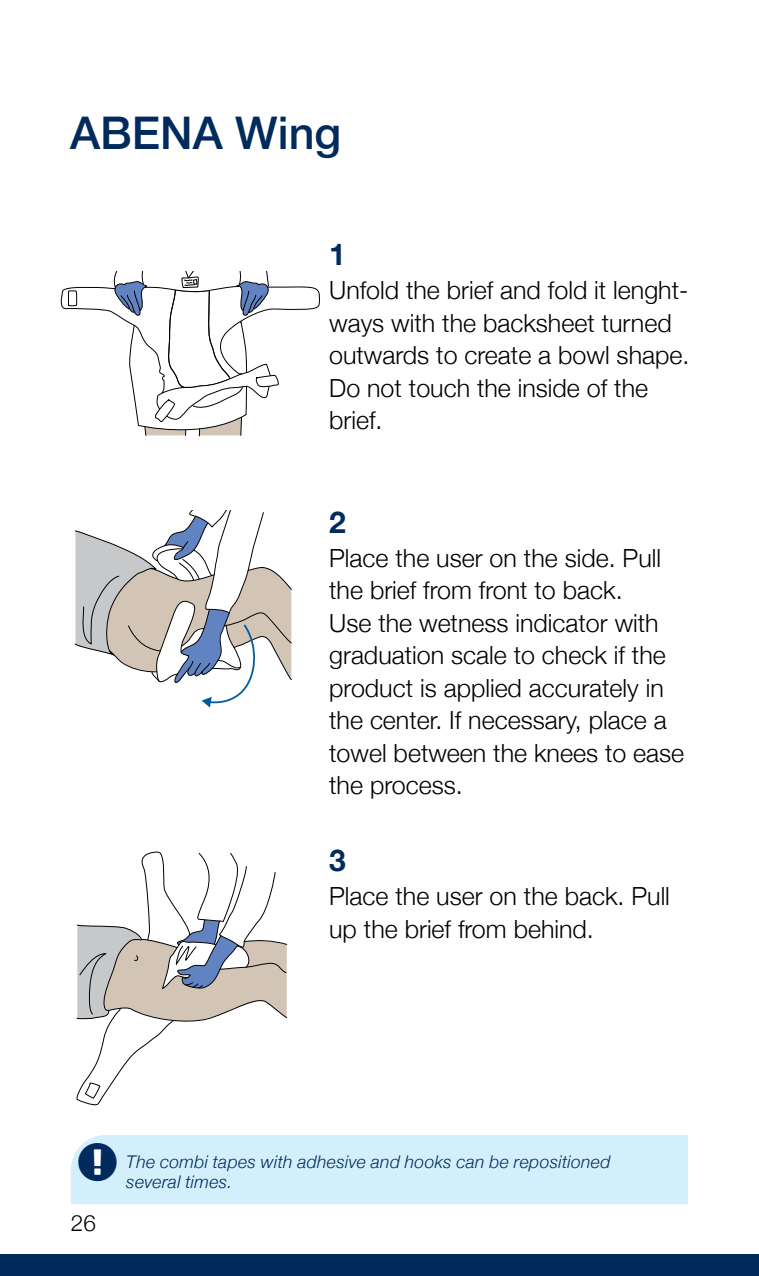
<style>
.page{position:relative;width:759px;height:1276px;background:#fff}
.page>*{position:absolute;margin:0;border:0;box-sizing:border-box;transform-origin:0 0}
.t1{font:500 45px "Helvetica Neue";color:#002b5c}
.t2{font:700 30px "Helvetica Neue";color:#002b5c}
.t3{font:300 25px/32.5px "Helvetica Neue";color:#000}
.t4{font:300 22.5px "Helvetica Neue";color:#000}
.t5{font:italic 300 17.5px/20px "Helvetica Neue";letter-spacing:.02em;color:#002b5c}
</style>
<div class="page">
<div style="left:0;top:1254px;width:758px;height:22px;background:#002b5c"></div>
<svg style="left:60px;top:271px;width:259px;height:166px"></svg>
<div style="left:68px;top:290px;width:9px;height:16px;border:1px solid #000"></div>
<svg style="left:74px;top:510px;width:218px;height:197px"></svg>
<svg style="left:76px;top:851px;width:212px;height:255px"></svg>
<div style="left:71px;top:1135px;width:616px;height:69px;background:#d4effc"></div>
<svg style="left:78px;top:1142px;width:39px;height:39px"></svg>
<h1 class="t1" style="left:70px;top:97px;width:272px">ABENA Wing</h1>
<p class="t2" style="left:329px;top:231px;width:18px">1</p>
<p class="t3" style="left:329px;top:272px;width:361px">Unfold the brief and fold it lenght&shy;ways with the backsheet turned outwards to create a bowl shape.<br>Do not touch the inside of the brief.</p>
<p class="t2" style="left:329px;top:498px;width:18px">2</p>
<p class="t3" style="left:329px;top:540px;width:356px">Place the user on the side. Pull the brief from front to back.<br>Use the wetness indicator with graduation scale to check if the product is applied accurately in the center. If necessary, place a towel between the knees to ease the process.</p>
<p class="t2" style="left:329px;top:837px;width:18px">3</p>
<p class="t3" style="left:329px;top:878px;width:342px">Place the user on the back. Pull up the brief from behind.</p>
<p class="t4" style="left:71px;top:1204px;width:27px">26</p>
<p class="t5" style="left:126px;top:1150px;width:485px">The combi tapes with adhesive and hooks can be repositioned several times.</p>
</div>
